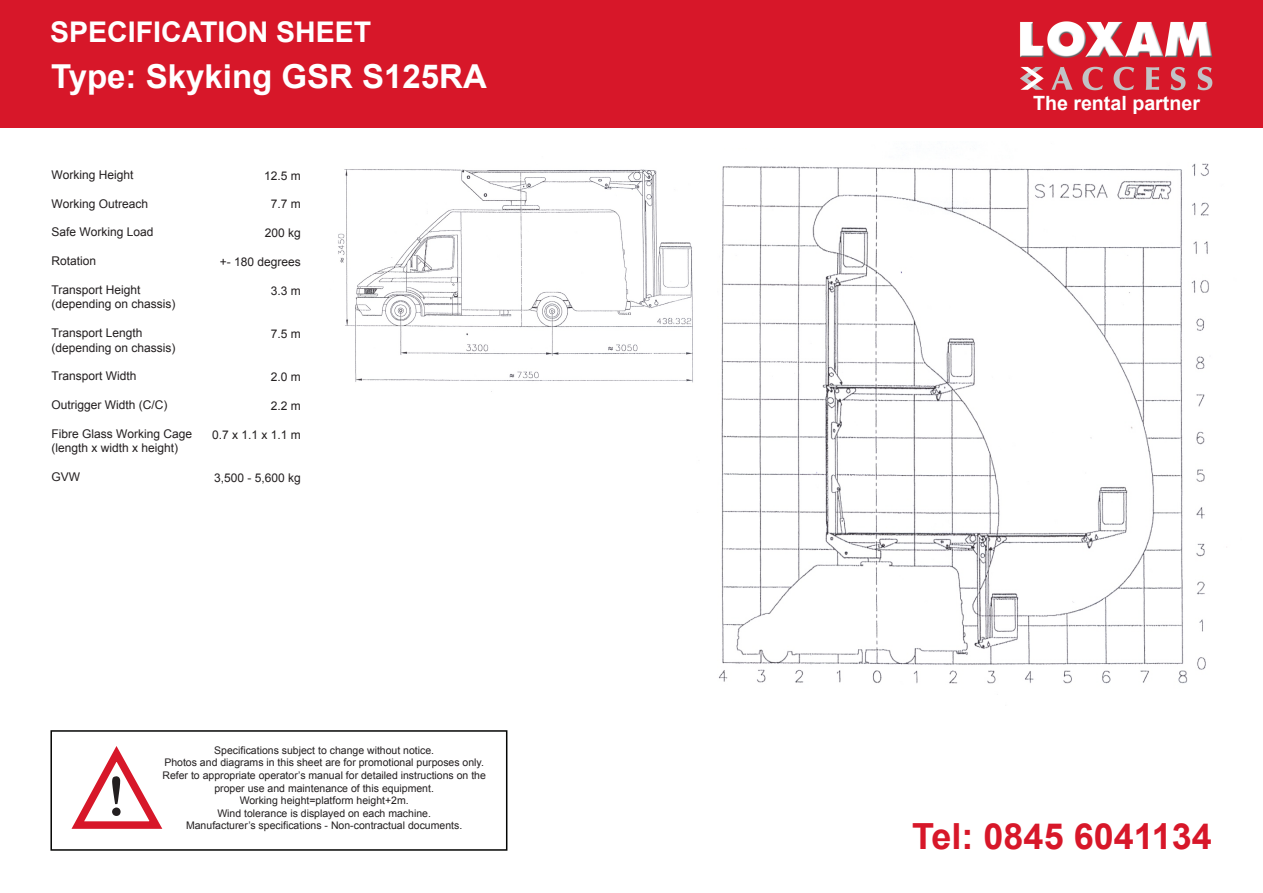
<style>
.page{position:relative;width:1263px;height:893px;background:#fff}
.page>*{position:absolute;margin:0;border:0;box-sizing:border-box;transform-origin:0 0}
.t1{font:700 60.3px "Garamond";color:#231f20}
.t2{font:700 36px "Arial";color:#d71729}
.t3{font:700 33px "Arial";color:#fff}
.t4{font:700 28.5px "Arial";color:#fff}
.t5{font:700 19.65px "Arial";color:#fff}
.t6{font:12px/14.4px "Arial";color:#231f20}
.t7{font:10.5px/12.6px "Arial";color:#231f20;text-align:center}
</style>
<div class="page">
<div style="left:0;top:0;width:1263px;height:128px;background:#d71729"></div>
<img style="left:1020px;top:21px;width:193px;height:70px">
<div style="left:50px;top:730px;width:457px;height:121px;background:#fff;border:2px solid #040503"></div>
<svg style="left:71px;top:746px;width:92px;height:83px"></svg>
<img style="left:718px;top:163px;width:491px;height:521px">
<div style="left:716px;top:151px;width:64px;height:14px;background:#fff"></div>
<img style="left:338px;top:169px;width:355px;height:223px">
<h3 class="t4" style="left:50px;top:16px;width:322px">SPECIFICATION SHEET</h3>
<h3 class="t3" style="left:51px;top:58px;width:437px">Type: Skyking GSR S125RA</h3>
<p class="t6" style="left:52px;top:167px;width:83px">Working Height</p>
<p class="t6" style="left:52px;top:196px;width:98px">Working Outreach</p>
<p class="t6" style="left:52px;top:225px;width:103px">Safe Working Load</p>
<p class="t6" style="left:52px;top:254px;width:46px">Rotation</p>
<p class="t6" style="left:52px;top:283px;width:126px">Transport Height (depending on chassis)</p>
<p class="t6" style="left:52px;top:326px;width:126px">Transport Length (depending on chassis)</p>
<p class="t6" style="left:52px;top:369px;width:86px">Transport Width</p>
<p class="t6" style="left:52px;top:398px;width:118px">Outrigger Width (C/C)</p>
<p class="t6" style="left:52px;top:427px;width:142px">Fibre Glass Working Cage (length x width x height)</p>
<p class="t6" style="left:52px;top:470px;width:30px">GVW</p>
<p class="t6" style="left:264px;top:168px;width:38px">12.5 m</p>
<p class="t6" style="left:271px;top:197px;width:32px">7.7 m</p>
<p class="t6" style="left:265px;top:226px;width:38px">200 kg</p>
<p class="t6" style="left:220px;top:255px;width:83px">+- 180 degrees</p>
<p class="t6" style="left:271px;top:283px;width:32px">3.3 m</p>
<p class="t6" style="left:271px;top:327px;width:32px">7.5 m</p>
<p class="t6" style="left:271px;top:370px;width:32px">2.0 m</p>
<p class="t6" style="left:271px;top:399px;width:32px">2.2 m</p>
<p class="t6" style="left:212px;top:427px;width:90px">0.7 x 1.1 x 1.1 m</p>
<p class="t6" style="left:214px;top:471px;width:88px">3,500 - 5,600 kg</p>
<h1 class="t1" style="left:108px;top:760px;width:17px">!</h1>
<p class="t7" style="left:162px;top:744px;width:325px">Specifications subject to change without notice.<br>Photos and diagrams in this sheet are for promotional purposes only.<br>Refer to appropriate operator’s manual for detailed instructions on the proper use and maintenance of this equipment.<br>Working height=platform height+2m.<br>Wind tolerance is displayed on each machine.<br>Manufacturer’s specifications - Non-contractual documents.</p>
<h3 class="t5" style="left:1033px;top:92px;width:168px">The rental partner</h3>
<h2 class="t2" style="left:912px;top:816px;width:301px">Tel: 0845 6041134</h2>
</div>
